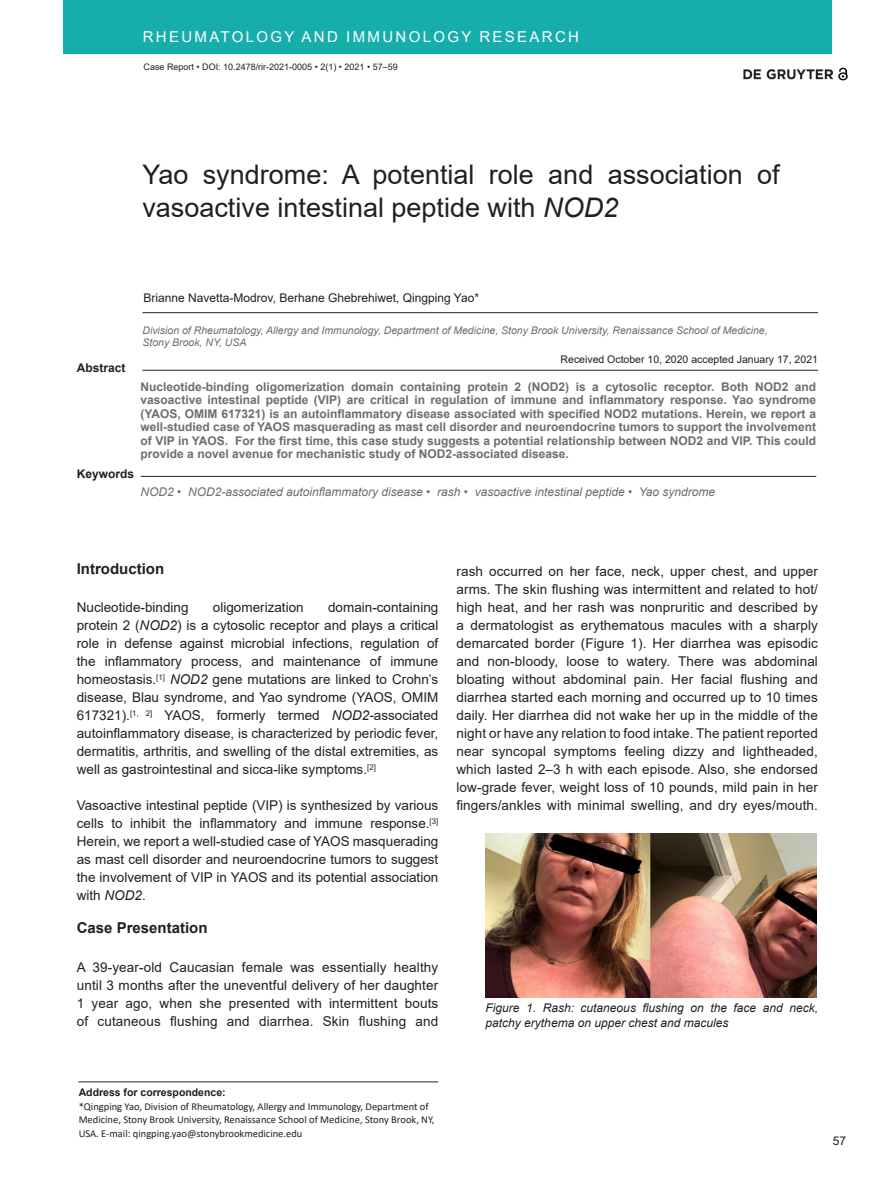
<style>
.page{position:relative;width:893px;height:1191px;background:#fff}
.page>*{position:absolute;margin:0;border:0;box-sizing:border-box;transform-origin:0 0}
.Title_of_the_Article{font:27px/33px "Arial";color:#231f20}
.t1{font:15px "Arial";letter-spacing:.155em;color:#fff}
.SUBTITLE_1{font:700 15px "Arial";color:#231f20}
.Main_text{font:13.5px/18px "Arial";color:#231f20;text-align:justify}
.ABSTRACT-_text{font:700 12px/13.5px "Arial";color:#6c6d70;text-align:justify}
.KEYWORDS-_text{font:italic 12px "Arial";color:#6c6d70}
.FIG_1_caption{font:italic 12px/14.4px "Arial";color:#231f20}
.AUTHORS{font:12px "Arial";color:#231f20}
.ABSTRACT_KEYWORDS{font:700 12px "Arial";color:#231f20}
.authors__email_addre{font:10.5px/13.5px "Calibri";color:#231f20}
.AFFILIATE_DATA{font:italic 10.5px/12px "Arial";color:#6c6d70}
.Date_of_sending_and{font:10.5px "Arial";color:#231f20}
.authors__email_addre-2{font:700 10.5px "Arial";color:#231f20}
.t2{font:9px "Arial";color:#231f20}
.s1{font-style:italic}
</style>
<div class="page">
<div style="left:63px;top:0;width:769px;height:54px;background:#15aeaa"></div>
<img style="left:743px;top:69px;width:89px;height:10px">
<img style="left:838px;top:67px;width:10px;height:14px">
<hr style="left:142px;top:370px;width:676px;height:1px;background:#231f20">
<hr style="left:142px;top:312px;width:676px;height:1px;background:#231f20">
<hr style="left:141px;top:476px;width:675px;height:1px;background:#231f20">
<hr style="left:78px;top:1081px;width:360px;height:1px;background:#231f20">
<img style="left:486px;top:833px;width:330px;height:165px">
<p class="t1" style="left:143px;top:26px;width:438px">RHEUMATOLOGY AND IMMUNOLOGY RESEARCH</p>
<p class="t2" style="left:144px;top:60px;width:256px">Case Report • DOI: 10.2478/rir-2021-0005 • 2(1) • 2021 • 57–59</p>
<p class="Title_of_the_Article" style="left:142px;top:158px;width:639px">Yao syndrome: A potential role and association of vasoactive intestinal peptide with <span class="s1">NOD2</span></p>
<p class="AUTHORS" style="left:144px;top:290px;width:337px">Brianne Navetta-Modrov, Berhane Ghebrehiwet, Qingping Yao*</p>
<p class="ABSTRACT_KEYWORDS" style="left:77px;top:359px;width:50px">Abstract</p>
<p class="AFFILIATE_DATA" style="left:142px;top:325px;width:627px">Division of Rheumatology, Allergy and Immunology, Department of Medicine, Stony Brook University, Renaissance School of Medicine,<br>Stony Brook, NY, USA</p>
<p class="Date_of_sending_and" style="left:561px;top:352px;width:259px">Received October 10, 2020 accepted January 17, 2021</p>
<p class="ABSTRACT-_text" style="left:141px;top:380px;width:677px">Nucleotide-binding oligomerization domain containing protein 2 (NOD2) is a cytosolic receptor. Both NOD2 and vasoactive intestinal peptide (VIP) are critical in regulation of immune and inflammatory response. Yao syndrome (YAOS, OMIM 617321) is an autoinflammatory disease associated with specified NOD2 mutations. Herein, we report a well-studied case of YAOS masquerading as mast cell disorder and neuroendocrine tumors to support the involvement of VIP in YAOS. For the first time, this case study suggests a potential relationship between NOD2 and VIP. This could provide a novel avenue for mechanistic study of NOD2-associated disease.</p>
<p class="ABSTRACT_KEYWORDS" style="left:77px;top:466px;width:59px">Keywords</p>
<p class="KEYWORDS-_text" style="left:141px;top:484px;width:576px">NOD2 • NOD2-associated autoinflammatory disease • rash • vasoactive intestinal peptide • Yao syndrome</p>
<p class="SUBTITLE_1" style="left:77px;top:558px;width:89px">Introduction</p>
<p class="Main_text" style="left:77px;top:598px;width:113px">Nucleotide-binding</p>
<p class="Main_text" style="left:213px;top:598px;width:92px">oligomerization</p>
<p class="Main_text" style="left:77px;top:598px;width:363px;text-indent:251px">domain-containing protein 2 (<span class="s1">NOD2</span>) is a cytosolic receptor and plays a critical role in defense against microbial infections, regulation of the inflammatory process, and maintenance of immune homeostasis.<sup>[1]</sup> <span class="s1">NOD2</span> gene mutations are linked to Crohn’s disease, Blau syndrome, and Yao syndrome (YAOS, OMIM 617321).<sup>[1,</sup> <sup>2]</sup> YAOS, formerly termed <span class="s1">NOD2-</span>associated autoinflammatory disease, is characterized by periodic fever, dermatitis, arthritis, and swelling of the distal extremities, as well as gastrointestinal and sicca-like symptoms.<sup>[2]</sup></p>
<p class="Main_text" style="left:77px;top:796px;width:363px">Vasoactive intestinal peptide (VIP) is synthesized by various cells to inhibit the inflammatory and immune response.<sup>[3] </sup>Herein, we report a well-studied case of YAOS masquerading as mast cell disorder and neuroendocrine tumors to suggest the involvement of VIP in YAOS and its potential association with <span class="s1">NOD2</span>.</p>
<p class="SUBTITLE_1" style="left:77px;top:916px;width:132px">Case Presentation</p>
<p class="Main_text" style="left:77px;top:958px;width:363px">A 39-year-old Caucasian female was essentially healthy until 3 months after the uneventful delivery of her daughter 1 year ago, when she presented with intermittent bouts of cutaneous flushing and diarrhea. Skin flushing and</p>
<p class="Main_text" style="left:456px;top:562px;width:363px">rash occurred on her face, neck, upper chest, and upper arms. The skin flushing was intermittent and related to hot/ high heat, and her rash was nonpruritic and described by a dermatologist as erythematous macules with a sharply demarcated border (Figure 1). Her diarrhea was episodic and non-bloody, loose to watery. There was abdominal bloating without abdominal pain. Her facial flushing and diarrhea started each morning and occurred up to 10 times daily. Her diarrhea did not wake her up in the middle of the night or have any relation to food intake. The patient reported near syncopal symptoms feeling dizzy and lightheaded, which lasted 2–3 h with each episode. Also, she endorsed low-grade fever, weight loss of 10 pounds, mild pain in her fingers/ankles with minimal swelling, and dry eyes/mouth.</p>
<p class="FIG_1_caption" style="left:486px;top:1001px;width:334px">Figure 1. Rash: cutaneous flushing on the face and neck, patchy erythema on upper chest and macules</p>
<p class="authors__email_addre-2" style="left:79px;top:1085px;width:149px">Address for correspondence:</p>
<p class="authors__email_addre" style="left:79px;top:1099px;width:357px">*Qingping Yao, Division of Rheumatology, Allergy and Immunology, Department of<br>Medicine, Stony Brook University, Renaissance School of Medicine, Stony Brook, NY,<br>USA. E-mail: qingping.yao@stonybrookmedicine.edu</p>
<p class="AUTHORS" style="left:833px;top:1132px;width:15px">57</p>
</div>
